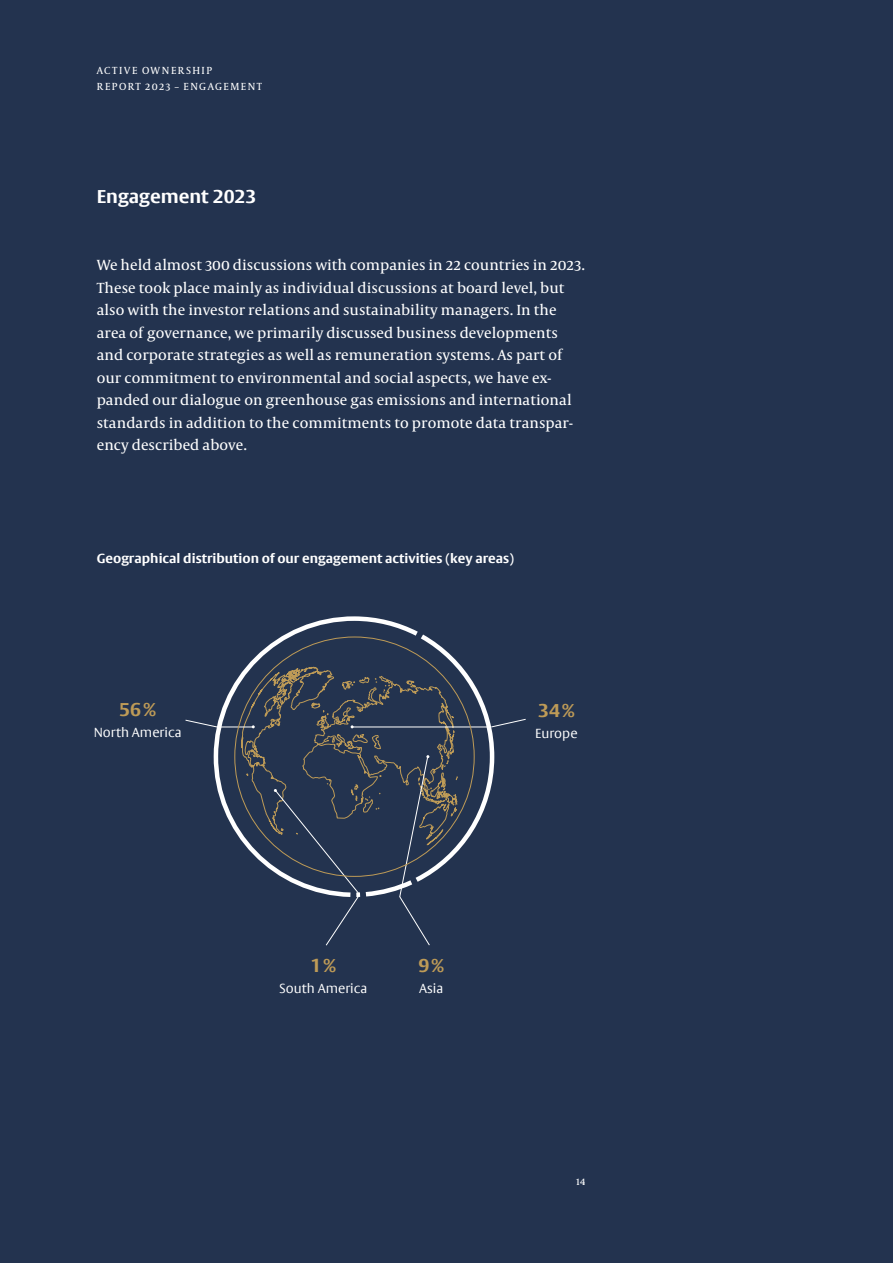
<style>
.page{position:relative;width:893px;height:1263px;background:#23334f}
.page>*{position:absolute;margin:0;border:0;box-sizing:border-box;transform-origin:0 0}
.t1{font:700 18px "Big Vesta Pro";color:#fff}
.t2{font:700 18px "Big Vesta Pro";color:#be9b57}
.t3{font:15px/22.5px "Capitolium News 2";letter-spacing:.005em;color:#fff}
.t4{font:700 12.75px "Big Vesta Pro";color:#fff}
.t5{font:300 12.75px "Big Vesta Pro";color:#fff}
.t6{font:10.5px/15.9px "Capitolium News 2";letter-spacing:.14em;color:#fff}
</style>
<div class="page">
<svg style="left:185px;top:720px;width:26px;height:7px"></svg>
<svg style="left:325px;top:899px;width:105px;height:47px"></svg>
<svg style="left:497px;top:719px;width:29px;height:8px"></svg>
<svg style="left:211px;top:616px;width:286px;height:283px"></svg>
<p class="t6" style="left:97px;top:62px;width:167px">ACTIVE OWNERSHIP<br>REPORT 2023 – ENGAGEMENT</p>
<p class="t1" style="left:97px;top:185px;width:161px">Engagement 2023</p>
<p class="t3" style="left:97px;top:253px;width:490px">We held almost 300 discussions with companies in 22 countries in 2023.<br>These took place mainly as individual discussions at board level, but also with the investor relations and sustainability managers. In the area of governance, we primarily discussed business developments and corporate strategies as well as remuneration systems. As part of our commitment to environmental and social aspects, we have ex&shy;panded our dialogue on greenhouse gas emissions and international standards in addition to the commitments to promote data transpar&shy;ency described above.</p>
<p class="t4" style="left:97px;top:550px;width:419px">Geographical distribution of our engagement activities (key areas)</p>
<p class="t2" style="left:119px;top:698px;width:38px">56%</p>
<p class="t5" style="left:94px;top:724px;width:89px">North America</p>
<p class="t2" style="left:538px;top:699px;width:38px">34%</p>
<p class="t5" style="left:535px;top:725px;width:44px">Europe</p>
<p class="t2" style="left:310px;top:954px;width:27px">1%</p>
<p class="t5" style="left:279px;top:981px;width:90px">South America</p>
<p class="t2" style="left:418px;top:954px;width:27px">9%</p>
<p class="t5" style="left:419px;top:981px;width:26px">Asia</p>
<p class="t6" style="left:576px;top:1173px;width:11px">14</p>
</div>
